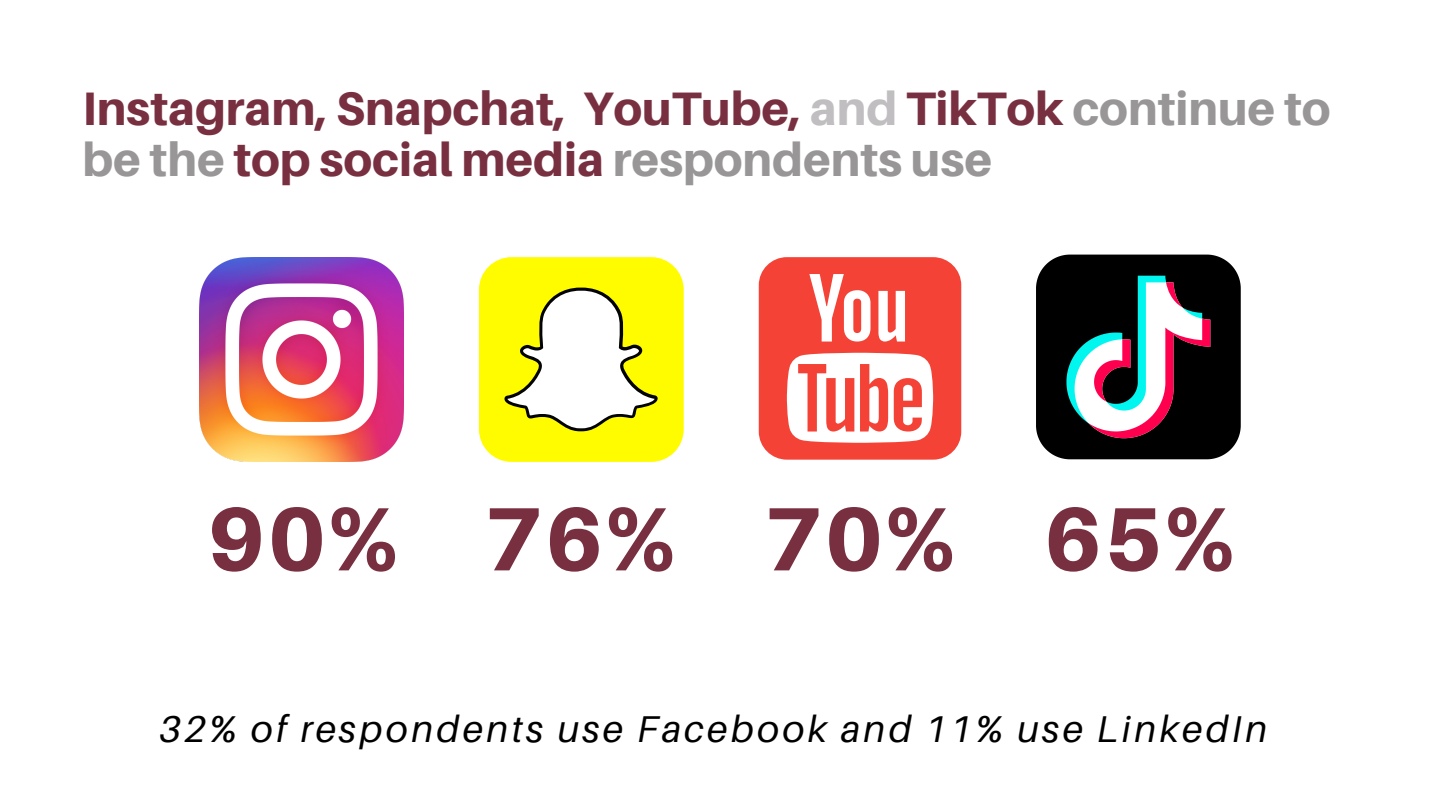
<style>
.page{position:relative;width:1440px;height:810px;background:#fff}
.page>*{position:absolute;margin:0;border:0;box-sizing:border-box;transform-origin:0 0}
.t1{font:800 90px "Aileron";letter-spacing:.03em;color:#782f40}
.t2{font:800 47px/51px "Aileron";color:#782f40}
.t3{font:italic 37.3px "Aileron";letter-spacing:.09em;color:#000}
.s1{color:#c0bec0}
.s2{color:#989697}
</style>
<div class="page">
<img style="left:199px;top:257px;width:205px;height:205px">
<div style="left:479px;top:257px;width:205px;height:205px;background:#fffc00;border-radius:33px"></div>
<svg style="left:504px;top:288px;width:154px;height:143px"></svg>
<svg style="left:1036px;top:255px;width:205px;height:204px"></svg>
<div style="left:759px;top:257px;width:202px;height:203px;background:#f44336;border-radius:28px"></div>
<svg style="left:787px;top:353px;width:146px;height:90px"></svg>
<svg style="left:809px;top:274px;width:96px;height:68px"></svg>
<p class="t2" style="left:82px;top:82px;width:1250px">Instagram, Snapchat, YouTube, <span class="s1">and</span> TikTok <span class="s2">continue to be the</span> top social media <span class="s2">respondents use</span></p>
<h1 class="t1" style="left:208px;top:483px;width:1028px">90% 76% 70% 65%</h1>
<p class="t3" style="left:159px;top:706px;width:1110px">32% of respondents use Facebook and 11% use LinkedIn</p>
</div>
